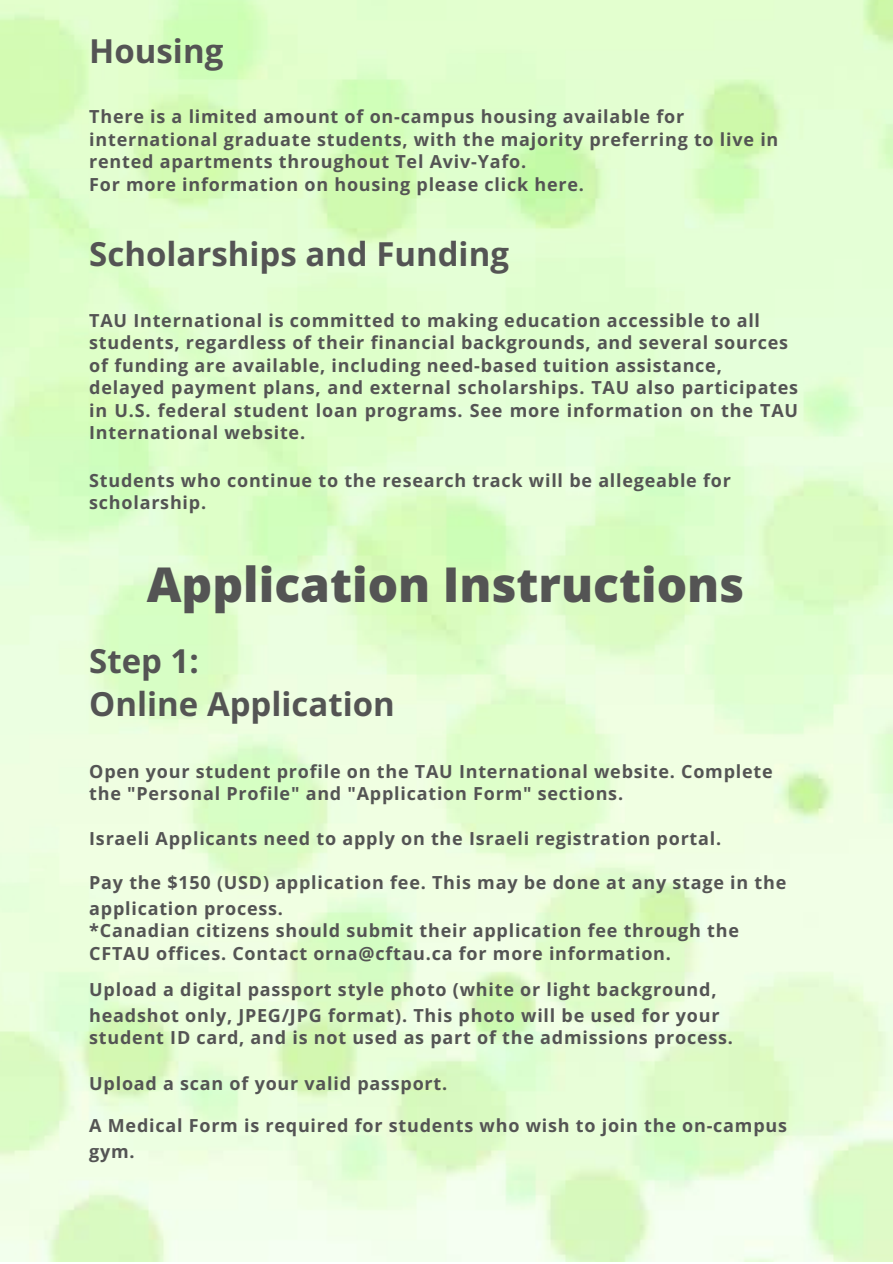
<style>
.page{position:relative;width:893px;height:1264px;background:#fff}
.page>*{position:absolute;margin:0;border:0;box-sizing:border-box;transform-origin:0 0}
.t1{font:800 48px "Open Sans";color:#545454}
.t2{font:700 33px "Open Sans";color:#545454}
.t3{font:700 18px/22.5px "Open Sans";letter-spacing:.045em;color:#545454}
</style>
<div class="page">
<p class="t2" style="left:89px;top:27px;width:135px">Housing</p>
<p class="t3" style="left:89px;top:105px;width:690px">There is a limited amount of on-campus housing available for international graduate students, with the majority preferring to live in rented apartments throughout Tel Aviv-Yafo.</p>
<p class="t3" style="left:89px;top:172px;width:496px">For more information on housing please click here.</p>
<p class="t2" style="left:89px;top:231px;width:421px">Scholarships and Funding</p>
<p class="t3" style="left:89px;top:308px;width:700px">TAU International is committed to making education accessible to all students, regardless of their financial backgrounds, and several sources of funding are available, including need-based tuition assistance,</p>
<p class="t3" style="left:89px;top:376px;width:710px;text-align:justify">delayed payment plans, and external scholarships. TAU also participates in U.S. federal student loan programs. See more information on the TAU International website.</p>
<p class="t3" style="left:89px;top:468px;width:643px">Students who continue to the research track will be allegeable for</p>
<p class="t3" style="left:89px;top:491px;width:118px">scholarship.</p>
<p class="t1" style="left:147px;top:551px;width:599px">Application Instructions</p>
<p class="t2" style="left:89px;top:638px;width:111px">Step 1:</p>
<p class="t2" style="left:89px;top:681px;width:307px">Online Application</p>
<p class="t3" style="left:89px;top:759px;width:685px">Open your student profile on the TAU International website. Complete</p>
<p class="t3" style="left:89px;top:781px;width:535px">the "Personal Profile" and "Application Form" sections.</p>
<p class="t3" style="left:89px;top:826px;width:633px">Israeli Applicants need to apply on the Israeli registration portal.</p>
<p class="t3" style="left:89px;top:870px;width:698px">Pay the $150 (USD) application fee. This may be done at any stage in the</p>
<p class="t3" style="left:89px;top:896px;width:195px">application process.</p>
<p class="t3" style="left:89px;top:919px;width:651px">*Canadian citizens should submit their application fee through the</p>
<p class="t3" style="left:89px;top:941px;width:583px">CFTAU offices. Contact orna@cftau.ca for more information.</p>
<p class="t3" style="left:89px;top:977px;width:628px">Upload a digital passport style photo (white or light background,</p>
<p class="t3" style="left:89px;top:1003px;width:631px">headshot only, JPEG/JPG format). This photo will be used for your</p>
<p class="t3" style="left:89px;top:1025px;width:645px">student ID card, and is not used as part of the admissions process.</p>
<p class="t3" style="left:89px;top:1071px;width:359px">Upload a scan of your valid passport.</p>
<p class="t3" style="left:89px;top:1113px;width:699px">A Medical Form is required for students who wish to join the on-campus</p>
<p class="t3" style="left:89px;top:1139px;width:47px">gym.</p>
</div>
